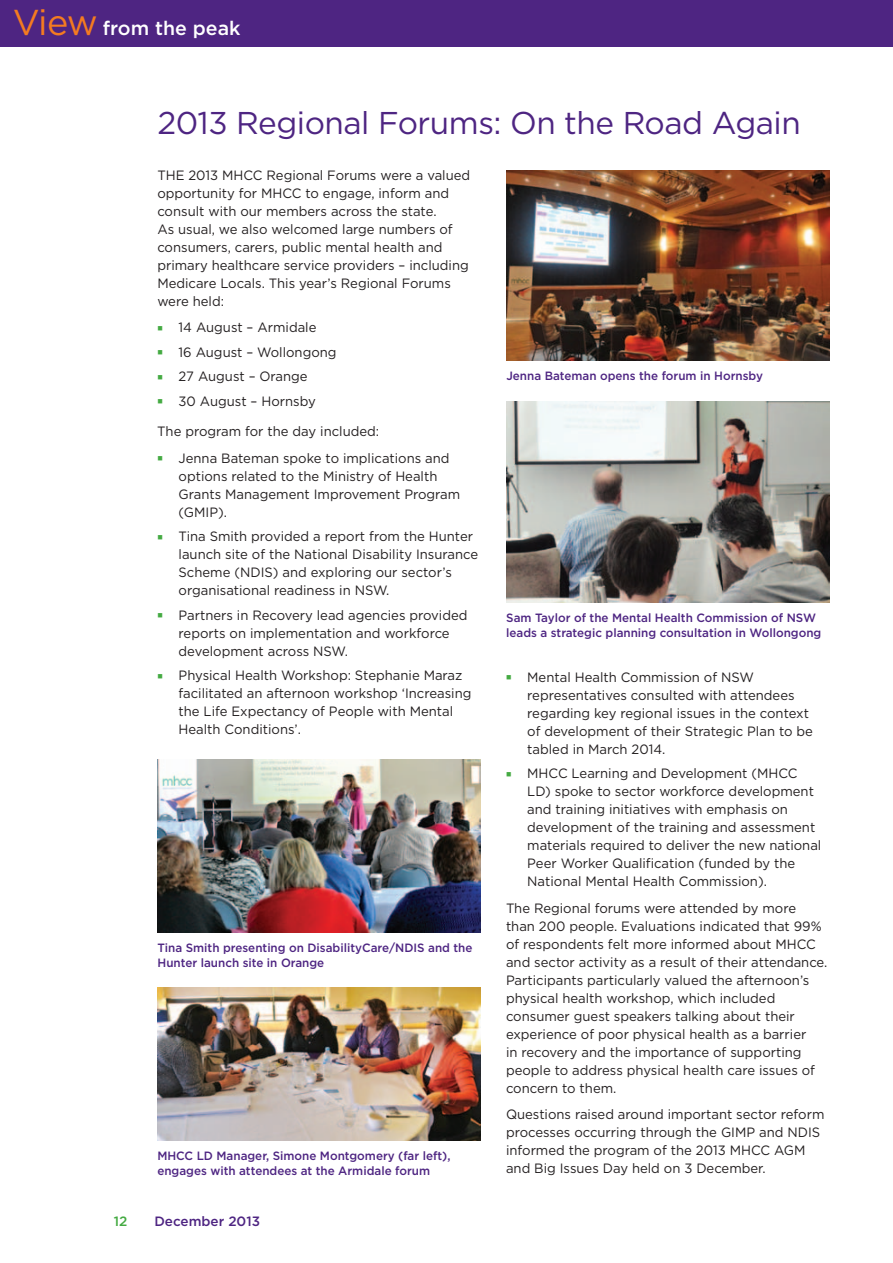
<style>
.page{position:relative;width:893px;height:1263px;background:#fff}
.page>*{position:absolute;margin:0;border:0;box-sizing:border-box;transform-origin:0 0}
.Heading_1{font:31.5px "Gotham";letter-spacing:-.015em;color:#4e2582}
.t1{font:500 19.5px "Gotham";color:#fff}
.Body_copy{font:13.5px/18px "Gotham";color:#231f20}
.t2{font:500 13.5px "Gotham";color:#4e2582}
.t3{font:500 13.5px "Gotham";color:#44aa42}
.Captions{font:500 12px/15px "Gotham";color:#4e2582}
.s1{font-weight:400;font-size:36px;color:#f47b21}
</style>
<div class="page">
<div style="left:0;top:0;width:893px;height:47px;background:#4e2582"></div>
<img style="left:158px;top:988px;width:322px;height:153px">
<img style="left:158px;top:759px;width:322px;height:173px">
<img style="left:506px;top:401px;width:323px;height:202px">
<img style="left:506px;top:170px;width:323px;height:190px">
<h2 class="t1" style="left:13px;top:17px;width:229px"><span class="s1">View</span> from the peak</h2>
<p class="Heading_1" style="left:157px;top:105px;width:645px">2013 Regional Forums: On the Road Again</p>
<p class="Body_copy" style="left:157px;top:166px;width:314px">THE 2013 MHCC Regional Forums were a valued opportunity for MHCC to engage, inform and consult with our members across the state.<br>As usual, we also welcomed large numbers of consumers, carers, public mental health and primary healthcare service providers – including Medicare Locals. This year’s Regional Forums were held:</p>
<p class="Body_copy" style="left:179px;top:318px;width:139px">14 August – Armidale</p>
<p class="Body_copy" style="left:179px;top:343px;width:160px">16 August – Wollongong</p>
<p class="Body_copy" style="left:179px;top:367px;width:131px">27 August – Orange</p>
<p class="Body_copy" style="left:179px;top:392px;width:139px">30 August – Hornsby</p>
<p class="Body_copy" style="left:157px;top:422px;width:223px">The program for the day included:</p>
<p class="Body_copy" style="left:179px;top:449px;width:283px">Jenna Bateman spoke to implications and options related to the Ministry of Health<br>Grants Management Improvement Program (GMIP).</p>
<p class="Body_copy" style="left:179px;top:527px;width:301px">Tina Smith provided a report from the Hunter launch site of the National Disability Insurance Scheme (NDIS) and exploring our sector’s organisational readiness in NSW.</p>
<p class="Body_copy" style="left:179px;top:606px;width:290px">Partners in Recovery lead agencies provided reports on implementation and workforce development across NSW.</p>
<p class="Body_copy" style="left:179px;top:666px;width:294px">Physical Health Workshop: Stephanie Maraz facilitated an afternoon workshop ‘Increasing the Life Expectancy of People with Mental Health Conditions’.</p>
<p class="Body_copy" style="left:527px;top:668px;width:287px">Mental Health Commission of NSW representatives consulted with attendees regarding key regional issues in the context of development of their Strategic Plan to be tabled in March 2014.</p>
<p class="Body_copy" style="left:527px;top:764px;width:296px">MHCC Learning and Development (MHCC LD) spoke to sector workforce development and training initiatives with emphasis on development of the training and assessment materials required to deliver the new national Peer Worker Qualification (funded by the National Mental Health Commission).</p>
<p class="Body_copy" style="left:506px;top:899px;width:323px">The Regional forums were attended by more than 200 people. Evaluations indicated that 99% of respondents felt more informed about MHCC and sector activity as a result of their attendance.<br>Participants particularly valued the afternoon’s physical health workshop, which included consumer guest speakers talking about their experience of poor physical health as a barrier<br>in recovery and the importance of supporting people to address physical health care issues of concern to them.</p>
<p class="Body_copy" style="left:506px;top:1105px;width:320px">Questions raised around important sector reform processes occurring through the GIMP and NDIS informed the program of the 2013 MHCC AGM and Big Issues Day held on 3 December.</p>
<p class="Captions" style="left:506px;top:368px;width:258px">Jenna Bateman opens the forum in Hornsby</p>
<p class="Captions" style="left:506px;top:610px;width:317px">Sam Taylor of the Mental Health Commission of NSW leads a strategic planning consultation in Wollongong</p>
<p class="Captions" style="left:158px;top:940px;width:316px">Tina Smith presenting on DisabilityCare/NDIS and the<br>Hunter launch site in Orange</p>
<p class="Captions" style="left:157px;top:1148px;width:295px">MHCC LD Manager, Simone Montgomery (far left), engages with attendees at the Armidale forum</p>
<p class="t3" style="left:114px;top:1213px;width:15px">12</p>
<p class="t2" style="left:154px;top:1213px;width:107px">December 2013</p>
</div>
